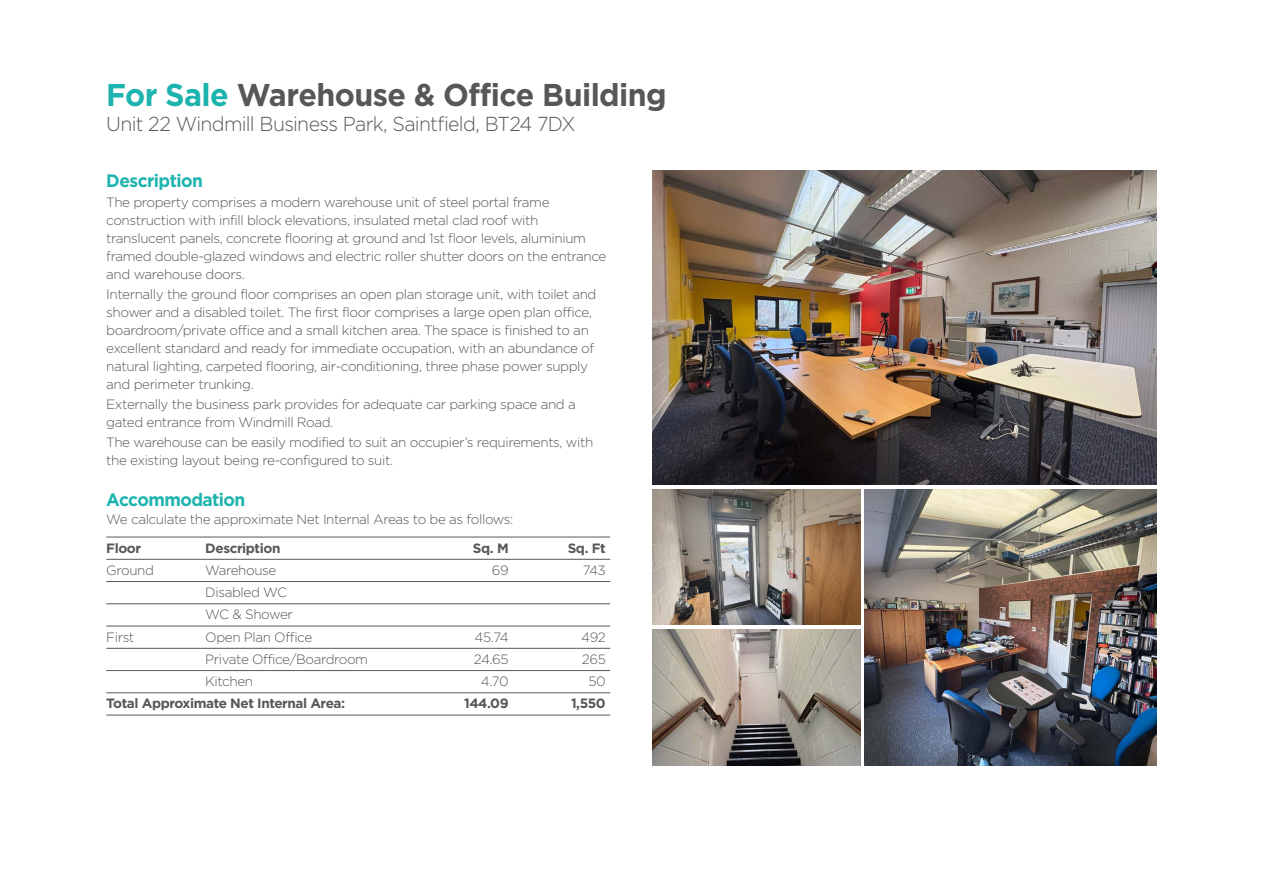
<style>
.page{position:relative;width:1263px;height:893px;background:#fff}
.page>*{position:absolute;margin:0;border:0;box-sizing:border-box;transform-origin:0 0}
.t1{font:700 31.5px "Gotham";letter-spacing:-.02em;color:#575756;scale:.96 1}
.t2{font:300 20.25px "Gotham";letter-spacing:-.035em;color:#575756}
.t3{font:700 18px "Gotham";letter-spacing:-.03em;color:#1db3ae;scale:.96 1}
.t4{font:300 13.5px/18px "Gotham";letter-spacing:-.03em;color:#575756}
.t5{font:700 13.5px "Gotham";letter-spacing:-.03em;color:#575756}
.s1{color:#1db3ae}
</style>
<div class="page">
<hr style="left:106px;top:537px;width:504px;height:1px;background:#575756">
<hr style="left:106px;top:559px;width:504px;height:1px;background:#575756">
<hr style="left:106px;top:581px;width:504px;height:1px;background:#575756">
<hr style="left:106px;top:603px;width:504px;height:1px;background:#575756">
<hr style="left:106px;top:626px;width:504px;height:1px;background:#575756">
<hr style="left:106px;top:648px;width:504px;height:1px;background:#575756">
<hr style="left:106px;top:670px;width:504px;height:1px;background:#575756">
<hr style="left:106px;top:692px;width:504px;height:1px;background:#575756">
<hr style="left:106px;top:715px;width:504px;height:1px;background:#575756">
<img style="left:653px;top:170px;width:504px;height:315px">
<img style="left:653px;top:489px;width:207px;height:136px">
<img style="left:653px;top:630px;width:207px;height:135px">
<img style="left:864px;top:489px;width:293px;height:276px">
<h1 class="t1" style="left:106px;top:77px;width:585px"><span class="s1">For Sale</span> Warehouse &amp; Office Building</h1>
<h2 class="t2" style="left:106px;top:113px;width:471px">Unit 22 Windmill Business Park, Saintfield, BT24 7DX</h2>
<h3 class="t3" style="left:106px;top:170px;width:102px">Description</h3>
<p class="t4" style="left:106px;top:193px;width:502px">The property comprises a modern warehouse unit of steel portal frame construction with infill block elevations, insulated metal clad roof with translucent panels, concrete flooring at ground and 1st floor levels, aluminium framed double-glazed windows and electric roller shutter doors on the entrance and warehouse doors.</p>
<p class="t4" style="left:106px;top:285px;width:492px">Internally the ground floor comprises an open plan storage unit, with toilet and shower and a disabled toilet. The first floor comprises a large open plan office, boardroom/private office and a small kitchen area. The space is finished to an excellent standard and ready for immediate occupation, with an abundance of natural lighting, carpeted flooring, air-conditioning, three phase power supply and perimeter trunking.</p>
<p class="t4" style="left:106px;top:395px;width:471px">Externally the business park provides for adequate car parking space and a gated entrance from Windmill Road.</p>
<p class="t4" style="left:106px;top:433px;width:489px">The warehouse can be easily modified to suit an occupier’s requirements, with the existing layout being re-configured to suit.</p>
<h3 class="t3" style="left:106px;top:489px;width:146px">Accommodation</h3>
<p class="t4" style="left:106px;top:510px;width:409px">We calculate the approximate Net Internal Areas to be as follows:</p>
<p class="t5" style="left:106px;top:540px;width:36px">Floor</p>
<p class="t5" style="left:205px;top:540px;width:77px">Description</p>
<p class="t5" style="left:473px;top:540px;width:37px">Sq. M</p>
<p class="t5" style="left:568px;top:540px;width:40px">Sq. Ft</p>
<p class="t4" style="left:106px;top:561px;width:49px">Ground</p>
<p class="t4" style="left:205px;top:561px;width:73px">Warehouse</p>
<p class="t4" style="left:492px;top:561px;width:18px">69</p>
<p class="t4" style="left:583px;top:561px;width:25px">743</p>
<p class="t4" style="left:205px;top:581px;width:89px;line-height:22.2px">Disabled WC<br>WC &amp; Shower</p>
<p class="t4" style="left:106px;top:628px;width:29px">First</p>
<p class="t4" style="left:205px;top:628px;width:108px">Open Plan Office</p>
<p class="t4" style="left:475px;top:628px;width:36px">45.74</p>
<p class="t4" style="left:581px;top:628px;width:26px">492</p>
<p class="t4" style="left:205px;top:650px;width:164px">Private Office/Boardroom</p>
<p class="t4" style="left:474px;top:650px;width:36px">24.65</p>
<p class="t4" style="left:582px;top:650px;width:25px">265</p>
<p class="t4" style="left:205px;top:672px;width:49px">Kitchen</p>
<p class="t4" style="left:481px;top:672px;width:29px">4.70</p>
<p class="t4" style="left:588px;top:672px;width:19px">50</p>
<p class="t5" style="left:106px;top:696px;width:240px">Total Approximate Net Internal Area:</p>
<p class="t5" style="left:464px;top:696px;width:46px">144.09</p>
<p class="t5" style="left:571px;top:696px;width:36px">1,550</p>
</div>
